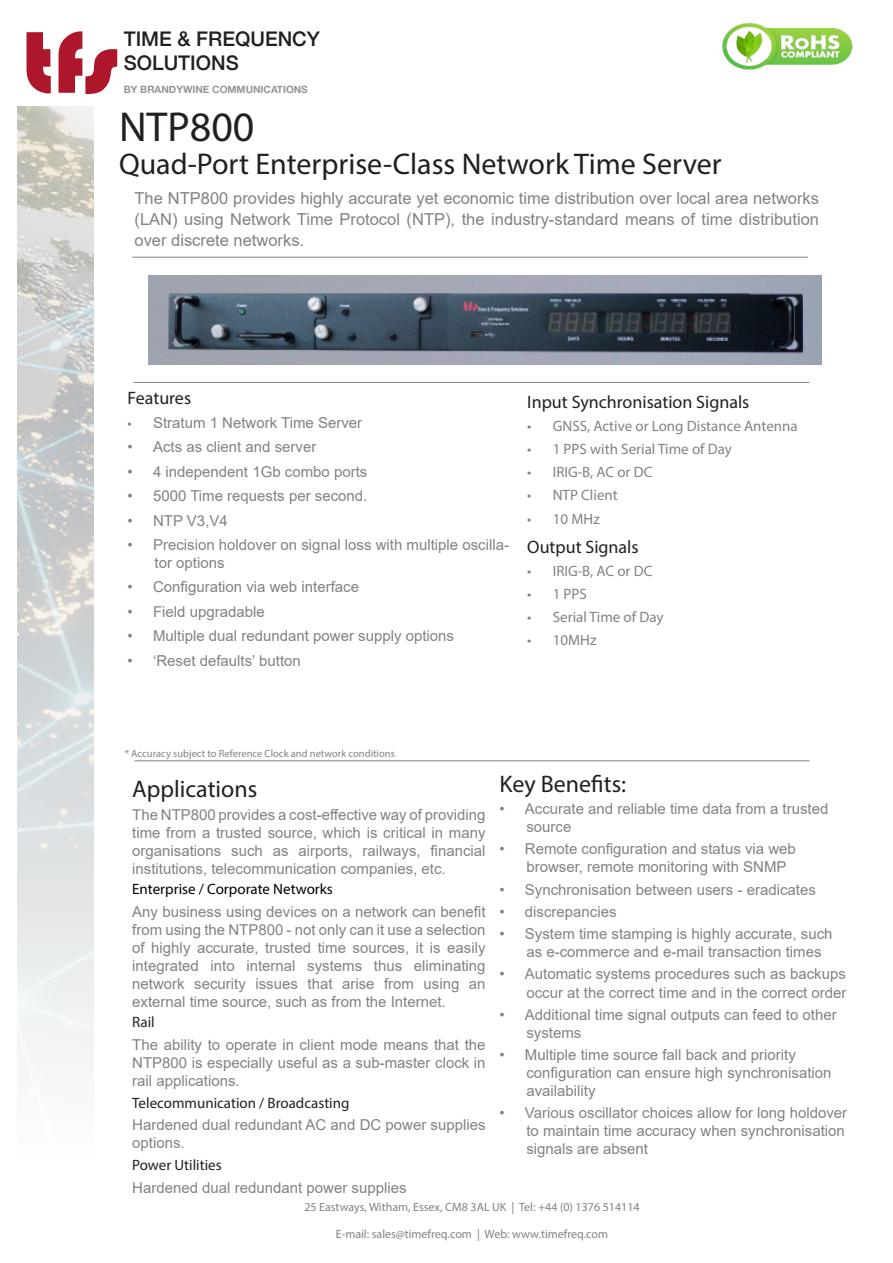
<style>
.page{position:relative;width:893px;height:1263px;background:#fff}
.page>*{position:absolute;margin:0;border:0;box-sizing:border-box;transform-origin:0 0}
.t1{font:90.9px "Bauhaus 93";color:#ae172b}
.Product_name-sub_copy{font:42px "Myriad Pro";color:#231f20}
.Product_name-sub_copy-2{font:30px "Myriad Pro";color:#231f20}
.Benefits_and_body_copy{font:24px "Myriad Pro";color:#231f20}
.t2{font:500 20.25px/24.2px "Helvetica Neue";color:#231f20}
.Features_Input_copy{font:18px "Myriad Pro";color:#231f20}
.Product_name-sub_copy-3{font:16.5px/21px "Arial";color:#808285;text-align:justify}
.Benefits_and_body_copy-2{font:15px/18px "Arial";color:#808285}
.Features_Input_copy-2{font:15px "Myriad Pro";color:#808285}
.Benefits_and_body_copy-3{font:15px "Myriad Pro";color:#231f20}
.Benefits_and_body_copy-4{font:15px "Myriad Pro";color:#000}
.Features_Input_copy-3{font:15px "Arial";color:#808285}
.t3{font:12px "Myriad Pro";color:#808285}
.t4{font:10.5px "Myriad Pro";color:#808285}
.t5{font:700 10.05px "Helvetica Neue";color:#939598}
.s1{font-family:"Myriad Pro"}
</style>
<div class="page">
<img style="left:17px;top:106px;width:77px;height:963px">
<hr style="left:132px;top:257px;width:676px;height:1px;background:#808285">
<hr style="left:135px;top:760px;width:674px;height:1px;background:#808285">
<hr style="left:134px;top:382px;width:675px;height:1px;background:#808285">
<img style="left:722px;top:23px;width:131px;height:47px">
<img style="left:148px;top:275px;width:673px;height:89px">
<h1 class="t1" style="left:23px;top:11px;width:96px">tfs</h1>
<h3 class="t2" style="left:124px;top:25px;width:198px">TIME &amp; FREQUENCY<br>SOLUTIONS</h3>
<p class="t5" style="left:124px;top:81px;width:186px">BY BRANDYWINE COMMUNICATIONS</p>
<p class="Product_name-sub_copy" style="left:119px;top:101px;width:137px">NTP800</p>
<p class="Product_name-sub_copy-2" style="left:119px;top:146px;width:604px">Quad-Port Enterprise-Class Network Time Server</p>
<p class="Product_name-sub_copy-3" style="left:135px;top:187px;width:686px">The NTP800 provides highly accurate yet economic time distribution over local area networks (LAN) using Network Time Protocol (NTP), the industry-standard means of time distribution over discrete networks.</p>
<p class="Features_Input_copy" style="left:128px;top:387px;width:65px">Features</p>
<p class="Features_Input_copy-3" style="left:128px;top:412px;width:236px"><span class="s1">•</span> Stratum 1 Network Time Server</p>
<p class="Benefits_and_body_copy-2" style="left:128px;top:438px;width:190px">• Acts as client and server</p>
<p class="Benefits_and_body_copy-2" style="left:128px;top:462px;width:241px">• 4 independent 1Gb combo ports</p>
<p class="Benefits_and_body_copy-2" style="left:128px;top:487px;width:241px">• 5000 Time requests per second.</p>
<p class="Benefits_and_body_copy-2" style="left:128px;top:511px;width:102px">• NTP V3,V4</p>
<p class="Benefits_and_body_copy-2" style="left:155px;top:536px;width:356px;text-indent:-27px">• Precision holdover on signal loss with multiple oscilla&shy;tor options</p>
<p class="Benefits_and_body_copy-2" style="left:128px;top:578px;width:233px">• Configuration via web interface</p>
<p class="Benefits_and_body_copy-2" style="left:128px;top:602px;width:139px">• Field upgradable</p>
<p class="Benefits_and_body_copy-2" style="left:128px;top:627px;width:328px">• Multiple dual redundant power supply options</p>
<p class="Benefits_and_body_copy-2" style="left:128px;top:651px;width:175px">• ‘Reset defaults’ button</p>
<p class="Features_Input_copy" style="left:527px;top:391px;width:224px">Input Synchronisation Signals</p>
<p class="Features_Input_copy-2" style="left:527px;top:417px;width:272px">• GNSS, Active or Long Distance Antenna</p>
<p class="Features_Input_copy-2" style="left:527px;top:440px;width:206px">• 1 PPS with Serial Time of Day</p>
<p class="Features_Input_copy-2" style="left:527px;top:463px;width:127px">• IRIG-B, AC or DC</p>
<p class="Features_Input_copy-2" style="left:527px;top:486px;width:92px">• NTP Client</p>
<p class="Features_Input_copy-2" style="left:527px;top:510px;width:74px">• 10 MHz</p>
<p class="Features_Input_copy" style="left:527px;top:536px;width:113px">Output Signals</p>
<p class="Features_Input_copy-2" style="left:527px;top:562px;width:127px">• IRIG-B, AC or DC</p>
<p class="Features_Input_copy-2" style="left:527px;top:585px;width:61px">• 1 PPS</p>
<p class="Features_Input_copy-2" style="left:527px;top:607px;width:138px">• Serial Time of Day</p>
<p class="Features_Input_copy-2" style="left:527px;top:630px;width:71px">• 10MHz</p>
<p class="t4" style="left:125px;top:747px;width:272px">* Accuracy subject to Reference Clock and network conditions</p>
<p class="Benefits_and_body_copy" style="left:132px;top:774px;width:126px">Applications</p>
<p class="Benefits_and_body_copy-2" style="left:132px;top:805px;width:355px;text-align:justify">The NTP800 provides a cost-effective way of providing time from a trusted source, which is critical in many organisations such as airports, railways, financial institutions, telecommunication companies, etc.</p>
<p class="Benefits_and_body_copy-4" style="left:132px;top:880px;width:202px">Enterprise / Corporate Networks</p>
<p class="Benefits_and_body_copy-2" style="left:132px;top:902px;width:355px;text-align:justify">Any business using devices on a network can benefit from using the NTP800 - not only can it use a selection of highly accurate, trusted time sources, it is easily integrated into internal systems thus eliminating network security issues that arise from using an external time source, such as from the Internet.</p>
<p class="Benefits_and_body_copy-3" style="left:132px;top:1013px;width:24px">Rail</p>
<p class="Benefits_and_body_copy-2" style="left:132px;top:1035px;width:355px;text-align:justify">The ability to operate in client mode means that the NTP800 is especially useful as a sub-master clock in rail applications.</p>
<p class="Benefits_and_body_copy-3" style="left:132px;top:1093px;width:219px">Telecommunication / Broadcasting</p>
<p class="Benefits_and_body_copy-2" style="left:132px;top:1116px;width:355px">Hardened dual redundant AC and DC power supplies options.</p>
<p class="Benefits_and_body_copy-3" style="left:132px;top:1156px;width:91px">Power Utilities</p>
<p class="Benefits_and_body_copy-2" style="left:132px;top:1178px;width:276px">Hardened dual redundant power supplies</p>
<p class="Benefits_and_body_copy" style="left:499px;top:769px;width:128px">Key Benefits:</p>
<p class="Benefits_and_body_copy-2" style="left:526px;top:800px;width:303px;text-indent:-27px">• Accurate and reliable time data from a trusted source</p>
<p class="Benefits_and_body_copy-2" style="left:526px;top:840px;width:271px;text-indent:-27px">• Remote configuration and status via web browser, remote monitoring with SNMP</p>
<p class="Benefits_and_body_copy-2" style="left:499px;top:880px;width:318px">• Synchronisation between users - eradicates</p>
<p class="Benefits_and_body_copy-2" style="left:499px;top:903px;width:119px">• discrepancies</p>
<p class="Benefits_and_body_copy-2" style="left:526px;top:925px;width:308px;text-indent:-27px">• System time stamping is highly accurate, such as e-commerce and e-mail transaction times</p>
<p class="Benefits_and_body_copy-2" style="left:499px;top:965px;width:349px;text-align:right">• Automatic systems procedures such as backups occur at the correct time and in the correct order</p>
<p class="Benefits_and_body_copy-2" style="left:526px;top:1005px;width:312px;text-indent:-27px">• Additional time signal outputs can feed to other systems</p>
<p class="Benefits_and_body_copy-2" style="left:526px;top:1046px;width:307px;text-indent:-27px">• Multiple time source fall back and priority configuration can ensure high synchronisation availability</p>
<p class="Benefits_and_body_copy-2" style="left:526px;top:1104px;width:322px;text-indent:-27px">• Various oscillator choices allow for long holdover to maintain time accuracy when synchronisation signals are absent</p>
<p class="t3" style="left:304px;top:1200px;width:337px">25 Eastways, Witham, Essex, CM8 3AL UK | Tel: +44 (0) 1376 514114</p>
<p class="t3" style="left:336px;top:1227px;width:274px">E-mail: sales@timefreq.com | Web: www.timefreq.com</p>
</div>
